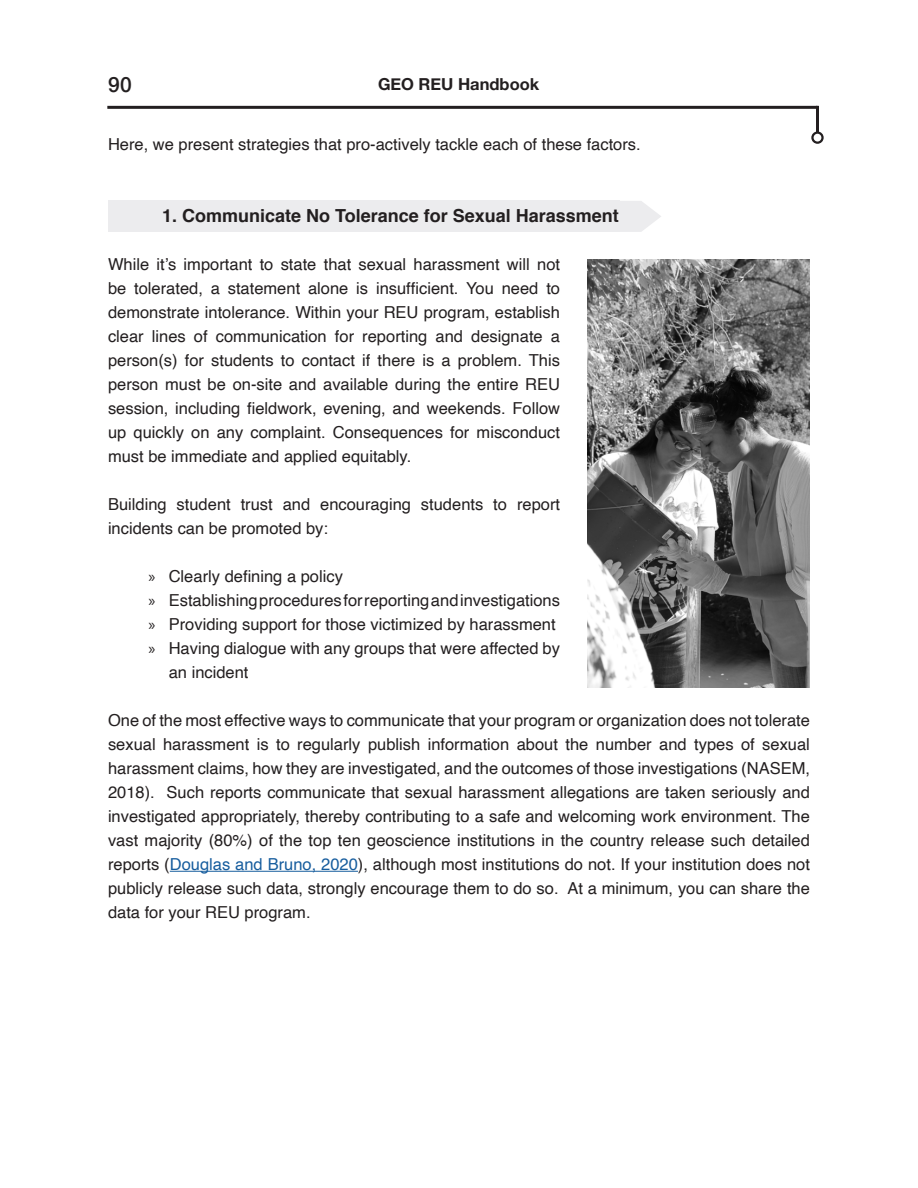
<style>
.page{position:relative;width:918px;height:1188px;background:#fff}
.page>*{position:absolute;margin:0;border:0;box-sizing:border-box;transform-origin:0 0}
.t1{font:500 21px "Helvetica Neue";color:#231f20}
.t2{font:700 18px "Helvetica";color:#231f20}
.t3{font:16.5px/24px "Helvetica";color:#231f20;text-align:justify}
.t4{font:700 16.5px "Helvetica Neue";color:#231f20}
.s1{font-family:"Myriad Pro"}
.s2{color:#175d9e}
</style>
<div class="page">
<hr style="left:107px;top:106px;width:711px;height:3px;background:#231f20">
<div style="left:811px;top:131px;width:13px;height:13px;border:2px solid #231f20;border-radius:50%"></div>
<hr style="left:816px;top:106px;width:3px;height:27px;background:#231f20">
<svg style="left:620px;top:201px;width:41px;height:31px"></svg>
<div style="left:108px;top:201px;width:512px;height:31px;background:#ececee"></div>
<hr style="left:170px;top:871px;width:188px;height:1px;background:#175d9e">
<img style="left:587px;top:259px;width:223px;height:428px">
<p class="t1" style="left:108px;top:68px;width:25px">90</p>
<p class="t4" style="left:378px;top:71px;width:163px">GEO REU Handbook</p>
<p class="t3" style="left:108px;top:133px;width:534px">Here, we present strategies that pro-actively tackle each of these factors.</p>
<p class="t2" style="left:162px;top:201px;width:458px">1. Communicate No Tolerance for Sexual Harassment</p>
<p class="t3" style="left:108px;top:253px;width:454px">While it’s important to state that sexual harassment will not be tolerated, a statement alone is insufficient. You need to demonstrate intolerance. Within your REU program, establish clear lines of communication for reporting and designate a person(s) for students to contact if there is a problem. This person must be on-site and available during the entire REU session, including fieldwork, evening, and weekends. Follow up quickly on any complaint. Consequences for misconduct must be immediate and applied equitably.</p>
<p class="t3" style="left:108px;top:493px;width:454px">Building student trust and encouraging students to report incidents can be promoted by:</p>
<p class="t3" style="left:148px;top:565px;width:196px"><span class="s1">»</span> Clearly defining a policy</p>
<p class="t3" style="left:148px;top:589px;width:413px"><span class="s1">»</span> Establishing procedures for reporting and investigations</p>
<p class="t3" style="left:148px;top:613px;width:409px"><span class="s1">»</span> Providing support for those victimized by harassment</p>
<p class="t3" style="left:169px;top:637px;width:393px;text-indent:-20px"><span class="s1">»</span> Having dialogue with any groups that were affected by an incident</p>
<p class="t3" style="left:108px;top:709px;width:704px">One of the most effective ways to communicate that your program or organization does not tolerate sexual harassment is to regularly publish information about the number and types of sexual harassment claims, how they are investigated, and the outcomes of those investigations (NASEM, 2018). Such reports communicate that sexual harassment allegations are taken seriously and investigated appropriately, thereby contributing to a safe and welcoming work environment. The vast majority (80%) of the top ten geoscience institutions in the country release such detailed reports (<span class="s2">Douglas and Bruno, 2020</span>), although most institutions do not. If your institution does not publicly release such data, strongly encourage them to do so. At a minimum, you can share the data for your REU program.</p>
</div>
